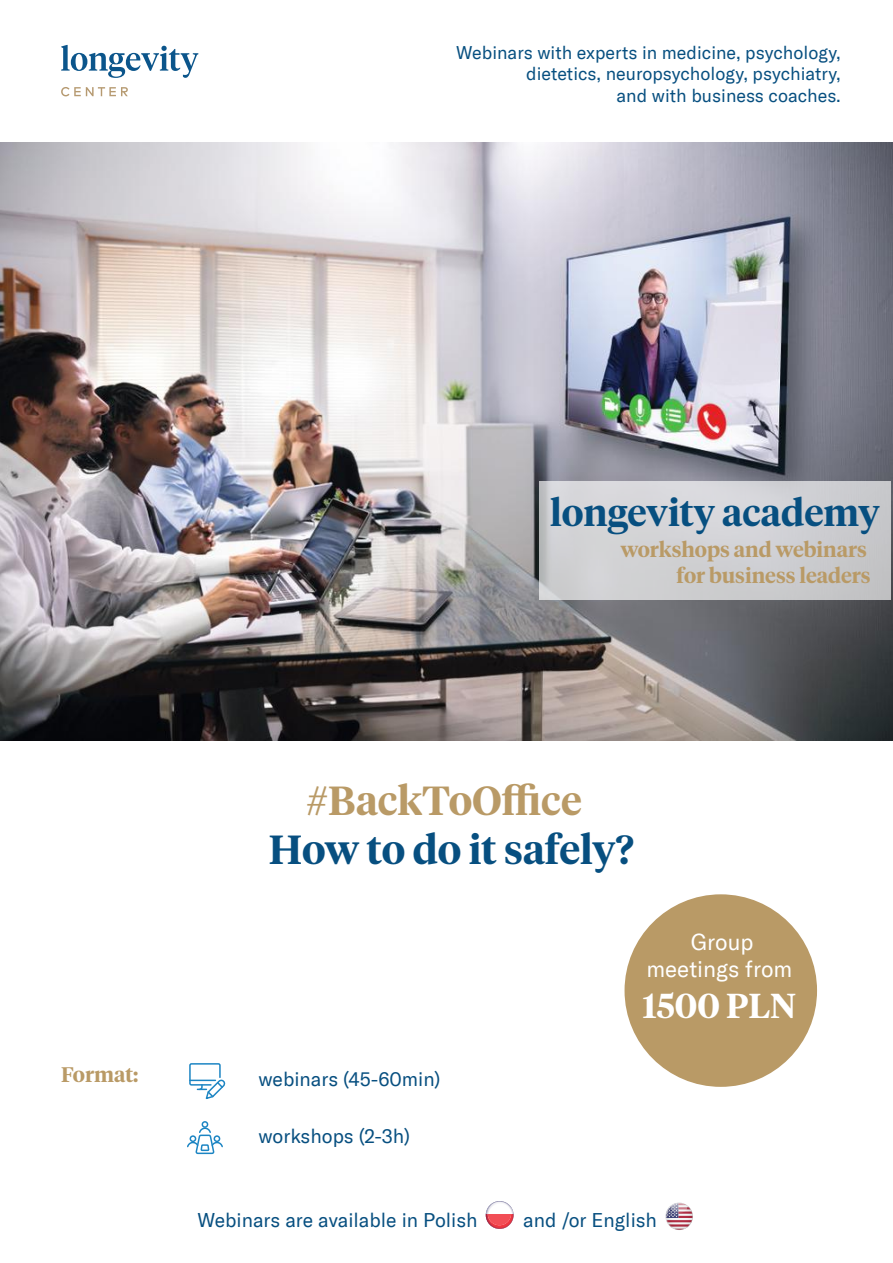
<style>
.page{position:relative;width:893px;height:1263px;background:#fff}
.page>*{position:absolute;margin:0;border:0;box-sizing:border-box;transform-origin:0 0}
.t1{font:600 40.5px "Tiempos Headline";letter-spacing:-.005em;color:#074f80}
.t2{font:600 40.5px "Tiempos Headline";color:#b99a66}
.t3{font:600 37.5px "Tiempos Headline";color:#074f80}
.t4{font:600 34.5px "Tiempos Headline";color:#fff}
.t5{font:22.5px/27px "GT America";color:#fff;text-align:center}
.t6{font:600 21px/25.2px "Tiempos Headline";color:#b99a66;text-align:right}
.t7{font:19.5px "GT America";color:#074f80}
.t8{font:18px/21.6px "GT America";color:#074f80;text-align:right}
</style>
<div class="page">
<img style="left:0;top:142px;width:893px;height:599px">
<div style="left:539px;top:481px;width:352px;height:118px;background:linear-gradient(to right,#d5d5d8,#cacacd)"></div>
<svg style="left:61px;top:45px;width:137px;height:33px"></svg>
<svg style="left:61px;top:87px;width:67px;height:9px"></svg>
<svg style="left:189px;top:1063px;width:37px;height:36px"></svg>
<div style="left:202px;top:1121px;width:6px;height:7px;border:2px solid #1c85c3;border-radius:50%"></div>
<svg style="left:187px;top:1124px;width:36px;height:31px"></svg>
<svg style="left:665px;top:1202px;width:28px;height:28px"></svg>
<svg style="left:671px;top:1203px;width:16px;height:10px"></svg>
<svg style="left:486px;top:1219px;width:27px;height:10px"></svg>
<svg style="left:486px;top:1201px;width:28px;height:28px"></svg>
<svg style="left:488px;top:1202px;width:23px;height:23px"></svg>
<div style="left:624px;top:894px;width:193px;height:193px;background:#b99a66;border-radius:50%"></div>
<p class="t8" style="left:456px;top:42px;width:386px">Webinars with experts in medicine, psychology, dietetics, neuropsychology, psychiatry,<br>and with business coaches.</p>
<h2 class="t3" style="left:550px;top:486px;width:331px">longevity academy</h2>
<p class="t6" style="left:620px;top:536px;width:252px">workshops and webinars for business leaders</p>
<p class="t6" style="left:61px;top:1061px;width:79px">Format:</p>
<h1 class="t2" style="left:306px;top:773px;width:277px">#BackToOffice</h1>
<h1 class="t1" style="left:269px;top:821px;width:367px">How to do it safely?</h1>
<p class="t7" style="left:258px;top:1067px;width:184px">webinars (45-60min)</p>
<p class="t7" style="left:258px;top:1124px;width:153px">workshops (2-3h)</p>
<p class="t5" style="left:646px;top:928px;width:147px">Group meetings from</p>
<h3 class="t4" style="left:643px;top:982px;width:155px">1500 PLN</h3>
<p class="t7" style="left:197px;top:1208px;width:282px">Webinars are available in Polish</p>
<p class="t7" style="left:523px;top:1208px;width:135px">and /or English</p>
</div>
